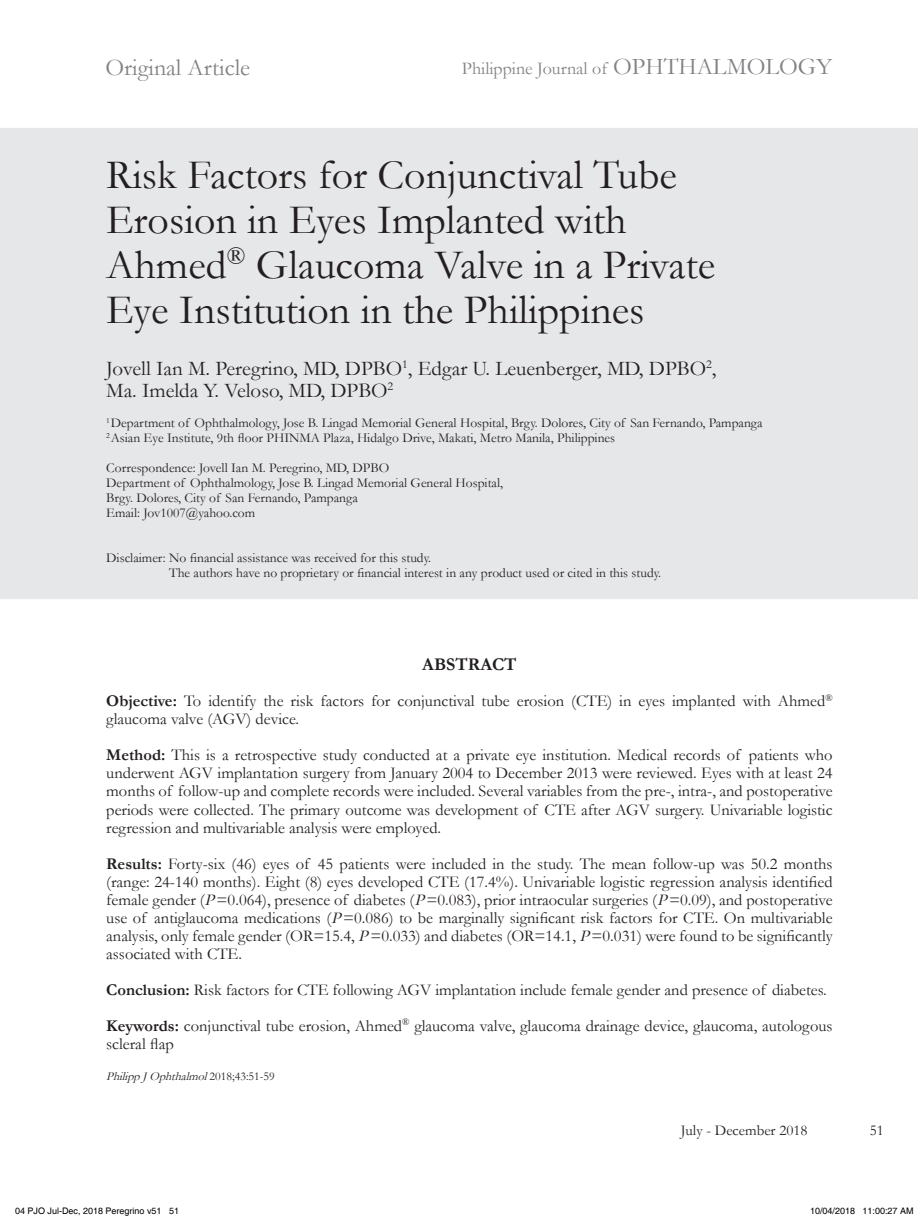
<style>
.page{position:relative;width:918px;height:1219px;background:#fff}
.page>*{position:absolute;margin:0;border:0;box-sizing:border-box;transform-origin:0 0}
.PJO_TITLE_2018{font:42px "Garamond";color:#231f20}
.PJO_Heading_2018{font:24px "Garamond";color:#808285}
.PJO_WRITER_2018{font:21px "Garamond";color:#231f20}
.PJO_Heading_2018-2{font:18px "Garamond";color:#808285}
.ABSTRACT_2018{font:700 18px "Garamond";color:#231f20}
.ABSTRACT_2018-2{font:16.5px/18px "Garamond";color:#231f20}
.PJO_Page_Number{font:15px "Garamond";color:#231f20}
.PJO_HOSPITAL_2018{font:13.5px "Garamond";color:#231f20}
.ABSTRACT_2018-3{font:italic 12px "Garamond";color:#231f20}
.t1{font:9px "Helvetica";color:#000}
.s1{font-size:24px}
.s2{font-weight:700}
.s3{font-style:italic}
.s4{font-style:normal}
</style>
<div class="page">
<div style="left:0;top:128px;width:918px;height:471px;background:#e6e7e9"></div>
<p class="PJO_Heading_2018" style="left:106px;top:51px;width:146px">Original Article</p>
<p class="PJO_Heading_2018-2" style="left:462px;top:56px;width:372px">Philippine Journal of <span class="s1">OPHTHALMOLOGY</span></p>
<p class="PJO_TITLE_2018" style="left:106px;top:146px;width:573px">Risk Factors for Conjunctival Tube</p>
<p class="PJO_TITLE_2018" style="left:106px;top:191px;width:522px">Erosion in Eyes Implanted with</p>
<p class="PJO_TITLE_2018" style="left:106px;top:236px;width:611px">Ahmed<sup>®</sup> Glaucoma Valve in a Private</p>
<p class="PJO_TITLE_2018" style="left:106px;top:281px;width:540px">Eye Institution in the Philippines</p>
<p class="PJO_WRITER_2018" style="left:106px;top:354px;width:612px">Jovell Ian M. Peregrino, MD, DPBO<sup>1</sup>, Edgar U. Leuenberger, MD, DPBO<sup>2</sup>,</p>
<p class="PJO_WRITER_2018" style="left:106px;top:376px;width:289px">Ma. Imelda Y. Veloso, MD, DPBO<sup>2</sup></p>
<p class="PJO_HOSPITAL_2018" style="left:106px;top:414px;width:658px"><sup>1</sup>Department of Ophthalmology, Jose B. Lingad Memorial General Hospital, Brgy. Dolores, City of San Fernando, Pampanga</p>
<p class="PJO_HOSPITAL_2018" style="left:106px;top:429px;width:510px"><sup>2</sup>Asian Eye Institute, 9th floor PHINMA Plaza, Hidalgo Drive, Makati, Metro Manila, Philippines</p>
<p class="PJO_HOSPITAL_2018" style="left:106px;top:459px;width:285px">Correspondence: Jovell Ian M. Peregrino, MD, DPBO</p>
<p class="PJO_HOSPITAL_2018" style="left:106px;top:474px;width:398px">Department of Ophthalmology, Jose B. Lingad Memorial General Hospital,</p>
<p class="PJO_HOSPITAL_2018" style="left:106px;top:489px;width:253px">Brgy. Dolores, City of San Fernando, Pampanga</p>
<p class="PJO_HOSPITAL_2018" style="left:106px;top:504px;width:151px">Email: Jov1007@yahoo.com</p>
<p class="PJO_HOSPITAL_2018" style="left:106px;top:549px;width:326px">Disclaimer: No financial assistance was received for this study.</p>
<p class="PJO_HOSPITAL_2018" style="left:169px;top:564px;width:494px">The authors have no proprietary or financial interest in any product used or cited in this study.</p>
<p class="ABSTRACT_2018" style="left:422px;top:652px;width:96px">ABSTRACT</p>
<p class="ABSTRACT_2018-2" style="left:106px;top:692px;width:728px"><span class="s2">Objective:</span> To identify the risk factors for conjunctival tube erosion (CTE) in eyes implanted with Ahmed<sup>® </sup>glaucoma valve (AGV) device.</p>
<p class="ABSTRACT_2018-2" style="left:106px;top:746px;width:728px;text-align:justify"><span class="s2">Method:</span> This is a retrospective study conducted at a private eye institution. Medical records of patients who underwent AGV implantation surgery from January 2004 to December 2013 were reviewed. Eyes with at least 24 months of follow-up and complete records were included. Several variables from the pre-, intra-, and postoperative periods were collected. The primary outcome was development of CTE after AGV surgery. Univariable logistic regression and multivariable analysis were employed.</p>
<p class="ABSTRACT_2018-2" style="left:106px;top:854px;width:728px;text-align:justify"><span class="s2">Results:</span> Forty-six (46) eyes of 45 patients were included in the study. The mean follow-up was 50.2 months (range: 24-140 months). Eight (8) eyes developed CTE (17.4%). Univariable logistic regression analysis identified female gender (<span class="s3">P</span>=0.064), presence of diabetes (<span class="s3">P</span>=0.083), prior intraocular surgeries (<span class="s3">P</span>=0.09), and postoperative use of antiglaucoma medications (<span class="s3">P</span>=0.086) to be marginally significant risk factors for CTE. On multivariable analysis, only female gender (OR=15.4, <span class="s3">P</span>=0.033) and diabetes (OR=14.1, <span class="s3">P</span>=0.031) were found to be significantly associated with CTE.</p>
<p class="ABSTRACT_2018-2" style="left:106px;top:980px;width:722px"><span class="s2">Conclusion:</span> Risk factors for CTE following AGV implantation include female gender and presence of diabetes.</p>
<p class="ABSTRACT_2018-2" style="left:106px;top:1016px;width:728px"><span class="s2">Keywords:</span> conjunctival tube erosion, Ahmed<sup>®</sup> glaucoma valve, glaucoma drainage device, glaucoma, autologous scleral flap</p>
<p class="ABSTRACT_2018-3" style="left:106px;top:1068px;width:170px">PhilippJ Ophthalmol<span class="s4">2 0 1 8 ; 4 3 : 5 1 - 5 9</span></p>
<p class="PJO_Page_Number" style="left:681px;top:1120px;width:128px">July - December 2018</p>
<p class="PJO_Page_Number" style="left:870px;top:1120px;width:16px">51</p>
<p class="t1" style="left:15px;top:1206px;width:166px">04 PJO Jul-Dec, 2018 Peregrino v51 51</p>
<p class="t1" style="left:810px;top:1206px;width:105px">10/04/2018 11:00:27 AM</p>
</div>
